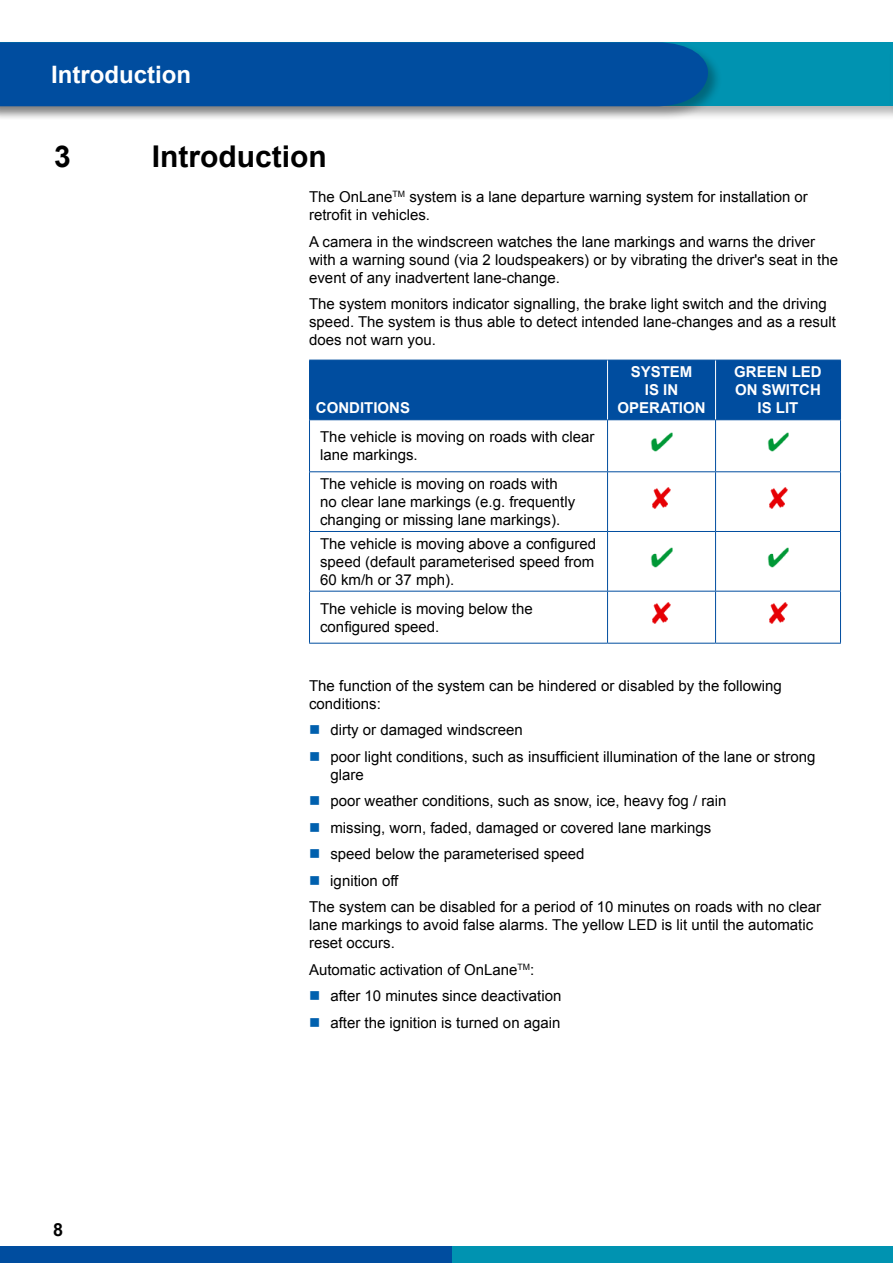
<style>
.page{position:relative;width:893px;height:1263px;background:#fff}
.page>*{position:absolute;margin:0;border:0;box-sizing:border-box;transform-origin:0 0}
.t1{font:700 30px "Arial";color:#000}
.t2{font:700 24px "Arial";color:#fff}
.t3{font:700 18px "Arial";color:#000}
.t4{font:15px/18px "Arial";color:#000}
.t5{font:700 15px/18px "Arial";color:#fff;text-align:center}
</style>
<div class="page">
<div style="left:0;top:1246px;width:453px;height:17px;background:#004d9f"></div>
<div style="left:453px;top:1246px;width:440px;height:17px;background:#0093b1"></div>
<div style="left:0;top:40px;width:893px;height:81px;background:#000;opacity:.3"></div>
<div style="left:0;top:43px;width:893px;height:63px;background:#0093b1"></div>
<div style="left:0;top:40px;width:723px;height:81px;background:#000;opacity:.3"></div>
<div style="left:0;top:42px;width:708px;height:64px;background:#004d9f"></div>
<hr style="left:889px;top:40px;width:4px;height:81px;background:#000;opacity:.3">
<hr style="left:892px;top:43px;width:1px;height:63px;background:#0093b1">
<div style="left:310px;top:361px;width:530px;height:59px;background:#004d9f"></div>
<hr style="left:309px;top:360px;width:298px;height:1px;background:#004d9f">
<hr style="left:309px;top:360px;width:1px;height:59px;background:#004d9f">
<hr style="left:608px;top:360px;width:108px;height:1px;background:#004d9f">
<hr style="left:716px;top:360px;width:125px;height:1px;background:#004d9f">
<hr style="left:840px;top:360px;width:1px;height:59px;background:#004d9f">
<hr style="left:309px;top:419px;width:298px;height:1px;background:#004d9f">
<hr style="left:309px;top:420px;width:1px;height:51px;background:#004d9f">
<hr style="left:608px;top:419px;width:108px;height:1px;background:#004d9f">
<hr style="left:607px;top:420px;width:1px;height:51px;background:#004d9f">
<hr style="left:716px;top:419px;width:125px;height:1px;background:#004d9f">
<hr style="left:715px;top:420px;width:1px;height:51px;background:#004d9f">
<hr style="left:840px;top:420px;width:1px;height:51px;background:#004d9f">
<hr style="left:309px;top:471px;width:298px;height:1px;background:#004d9f">
<hr style="left:309px;top:472px;width:1px;height:59px;background:#004d9f">
<hr style="left:608px;top:471px;width:108px;height:1px;background:#004d9f">
<hr style="left:607px;top:472px;width:1px;height:59px;background:#004d9f">
<hr style="left:716px;top:471px;width:125px;height:1px;background:#004d9f">
<hr style="left:715px;top:472px;width:1px;height:59px;background:#004d9f">
<hr style="left:840px;top:472px;width:1px;height:59px;background:#004d9f">
<hr style="left:309px;top:531px;width:298px;height:1px;background:#004d9f">
<hr style="left:309px;top:532px;width:1px;height:59px;background:#004d9f">
<hr style="left:608px;top:531px;width:108px;height:1px;background:#004d9f">
<hr style="left:607px;top:532px;width:1px;height:59px;background:#004d9f">
<hr style="left:716px;top:531px;width:125px;height:1px;background:#004d9f">
<hr style="left:715px;top:532px;width:1px;height:59px;background:#004d9f">
<hr style="left:840px;top:532px;width:1px;height:59px;background:#004d9f">
<hr style="left:309px;top:591px;width:298px;height:1px;background:#004d9f">
<hr style="left:309px;top:591px;width:1px;height:52px;background:#004d9f">
<hr style="left:608px;top:591px;width:108px;height:1px;background:#004d9f">
<hr style="left:607px;top:591px;width:1px;height:52px;background:#004d9f">
<hr style="left:716px;top:591px;width:125px;height:1px;background:#004d9f">
<hr style="left:715px;top:591px;width:1px;height:52px;background:#004d9f">
<hr style="left:840px;top:591px;width:1px;height:52px;background:#004d9f">
<hr style="left:607px;top:360px;width:1px;height:59px;background:#fff">
<hr style="left:715px;top:360px;width:1px;height:59px;background:#fff">
<hr style="left:309px;top:643px;width:298px;height:1px;background:#004d9f">
<hr style="left:608px;top:643px;width:108px;height:1px;background:#004d9f">
<hr style="left:716px;top:643px;width:125px;height:1px;background:#004d9f">
<img style="left:651px;top:432px;width:21px;height:20px">
<img style="left:767px;top:432px;width:22px;height:20px">
<img style="left:652px;top:487px;width:19px;height:21px">
<img style="left:769px;top:487px;width:18px;height:21px">
<img style="left:651px;top:548px;width:21px;height:19px">
<img style="left:767px;top:548px;width:22px;height:19px">
<img style="left:652px;top:603px;width:19px;height:21px">
<img style="left:769px;top:603px;width:18px;height:21px">
<h2 class="t2" style="left:51px;top:59px;width:141px">Introduction</h2>
<h1 class="t1" style="left:54px;top:137px;width:18px">3</h1>
<h1 class="t1" style="left:152px;top:137px;width:176px">Introduction</h1>
<p class="t4" style="left:309px;top:188px;width:500px">The OnLane<sup>TM</sup> system is a lane departure warning system for installation or retrofit in vehicles.</p>
<p class="t4" style="left:309px;top:233px;width:530px">A camera in the windscreen watches the lane markings and warns the driver with a warning sound (via 2 loudspeakers) or by vibrating the driver's seat in the event of any inadvertent lane-change.</p>
<p class="t4" style="left:309px;top:295px;width:528px">The system monitors indicator signalling, the brake light switch and the driving speed. The system is thus able to detect intended lane-changes and as a result does not warn you.</p>
<p class="t5" style="left:316px;top:400px;width:96px">CONDITIONS</p>
<p class="t4" style="left:320px;top:428px;width:276px">The vehicle is moving on roads with clear lane markings.</p>
<p class="t4" style="left:320px;top:475px;width:257px">The vehicle is moving on roads with no clear lane markings (e.g. frequently changing or missing lane markings).</p>
<p class="t4" style="left:320px;top:535px;width:277px;text-align:justify">The vehicle is moving above a configured speed (default parameterised speed from 60 km/h or 37 mph).</p>
<p class="t4" style="left:320px;top:599px;width:214px">The vehicle is moving below the configured speed.</p>
<p class="t5" style="left:617px;top:364px;width:90px">SYSTEM<br>IS IN<br>OPERATION</p>
<p class="t5" style="left:734px;top:364px;width:89px">GREEN LED<br>ON SWITCH<br>IS LIT</p>
<p class="t3" style="left:53px;top:1217px;width:12px">8</p>
<p class="t4" style="left:309px;top:676px;width:474px">The function of the system can be hindered or disabled by the following conditions:</p>
<p class="t4" style="left:330px;top:717px;width:487px;line-height:26.5px">dirty or damaged windscreen<br>poor light conditions, such as insufficient illumination of the lane or strong</p>
<p class="t4" style="left:330px;top:765px;width:35px">glare</p>
<p class="t4" style="left:330px;top:792px;width:398px">poor weather conditions, such as snow, ice, heavy fog / rain</p>
<p class="t4" style="left:330px;top:818px;width:382px">missing, worn, faded, damaged or covered lane markings</p>
<p class="t4" style="left:330px;top:845px;width:256px">speed below the parameterised speed</p>
<p class="t4" style="left:330px;top:871px;width:70px">ignition off</p>
<p class="t4" style="left:309px;top:898px;width:513px">The system can be disabled for a period of 10 minutes on roads with no clear</p>
<p class="t4" style="left:309px;top:916px;width:506px">lane markings to avoid false alarms. The yellow LED is lit until the automatic reset occurs.</p>
<p class="t4" style="left:330px;top:956px;width:232px;line-height:26.5px;text-indent:-21px">Automatic activation of OnLane<sup>TM</sup>: after 10 minutes since deactivation after the ignition is turned on again</p>
</div>
